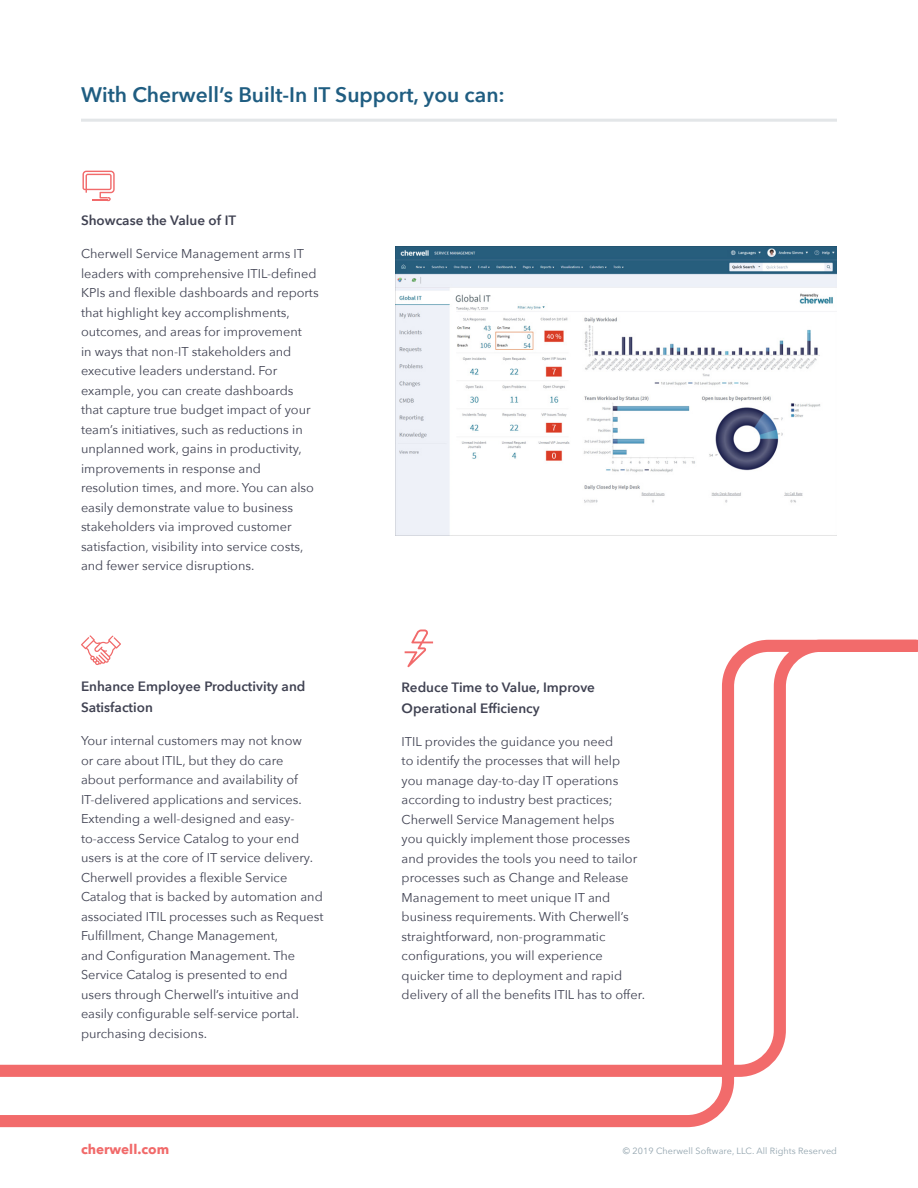
<style>
.page{position:relative;width:918px;height:1188px;background:#fff}
.page>*{position:absolute;margin:0;border:0;box-sizing:border-box;transform-origin:0 0}
.Text__H2{font:600 21px "Avenir Next";color:#1f5d81}
.Text__H4{font:600 13.5px/21px "Avenir Next";color:#404252}
.t1{font:700 13.5px "Avenir Next";color:#f16a6a}
.Text__Body{font:12.75px/19.5px "Avenir Next";color:#404252}
.t2{font:9px "Avenir Next";letter-spacing:.01em;color:#91a3ad}
</style>
<div class="page">
<hr style="left:81px;top:119px;width:756px;height:3px;background:#e3e6e8">
<svg style="left:0;top:639px;width:918px;height:489px"></svg>
<svg style="left:82px;top:171px;width:33px;height:30px"></svg>
<svg style="left:81px;top:635px;width:40px;height:30px"></svg>
<svg style="left:405px;top:630px;width:28px;height:37px"></svg>
<img style="left:396px;top:246px;width:441px;height:290px">
<p class="Text__H2" style="left:81px;top:77px;width:425px">With Cherwell’s Built-In IT Support, you can:</p>
<p class="Text__H4" style="left:81px;top:210px;width:157px">Showcase the Value of IT</p>
<p class="Text__Body" style="left:81px;top:244px;width:239px">Cherwell Service Management arms IT leaders with comprehensive ITIL-defined KPIs and flexible dashboards and reports that highlight key accomplishments, outcomes, and areas for improvement<br>in ways that non-IT stakeholders and executive leaders understand. For example, you can create dashboards that capture true budget impact of your team’s initiatives, such as reductions in unplanned work, gains in productivity, improvements in response and resolution times, and more. You can also easily demonstrate value to business stakeholders via improved customer satisfaction, visibility into service costs, and fewer service disruptions.</p>
<p class="Text__H4" style="left:81px;top:676px;width:226px">Enhance Employee Productivity and<br>Satisfaction</p>
<p class="Text__Body" style="left:81px;top:731px;width:244px">Your internal customers may not know<br>or care about ITIL, but they do care<br>about performance and availability of IT-delivered applications and services.<br>Extending a well-designed and easy&shy;to-access Service Catalog to your end users is at the core of IT service delivery.<br>Cherwell provides a flexible Service Catalog that is backed by automation and associated ITIL processes such as Request Fulfillment, Change Management,<br>and Configuration Management. The Service Catalog is presented to end<br>users through Cherwell’s intuitive and easily configurable self-service portal. purchasing decisions.</p>
<p class="Text__H4" style="left:402px;top:676px;width:195px">Reduce Time to Value, Improve<br>Operational Efficiency</p>
<p class="Text__Body" style="left:402px;top:731px;width:245px">ITIL provides the guidance you need<br>to identify the processes that will help<br>you manage day-to-day IT operations according to industry best practices; Cherwell Service Management helps<br>you quickly implement those processes and provides the tools you need to tailor processes such as Change and Release Management to meet unique IT and business requirements. With Cherwell’s straightforward, non-programmatic configurations, you will experience quicker time to deployment and rapid delivery of all the benefits ITIL has to offer.</p>
<p class="t1" style="left:81px;top:1138px;width:90px">cherwell.com</p>
<p class="t2" style="left:623px;top:1143px;width:216px">© 2019 Cherwell Software, LLC. All Rights Reserved</p>
</div>
